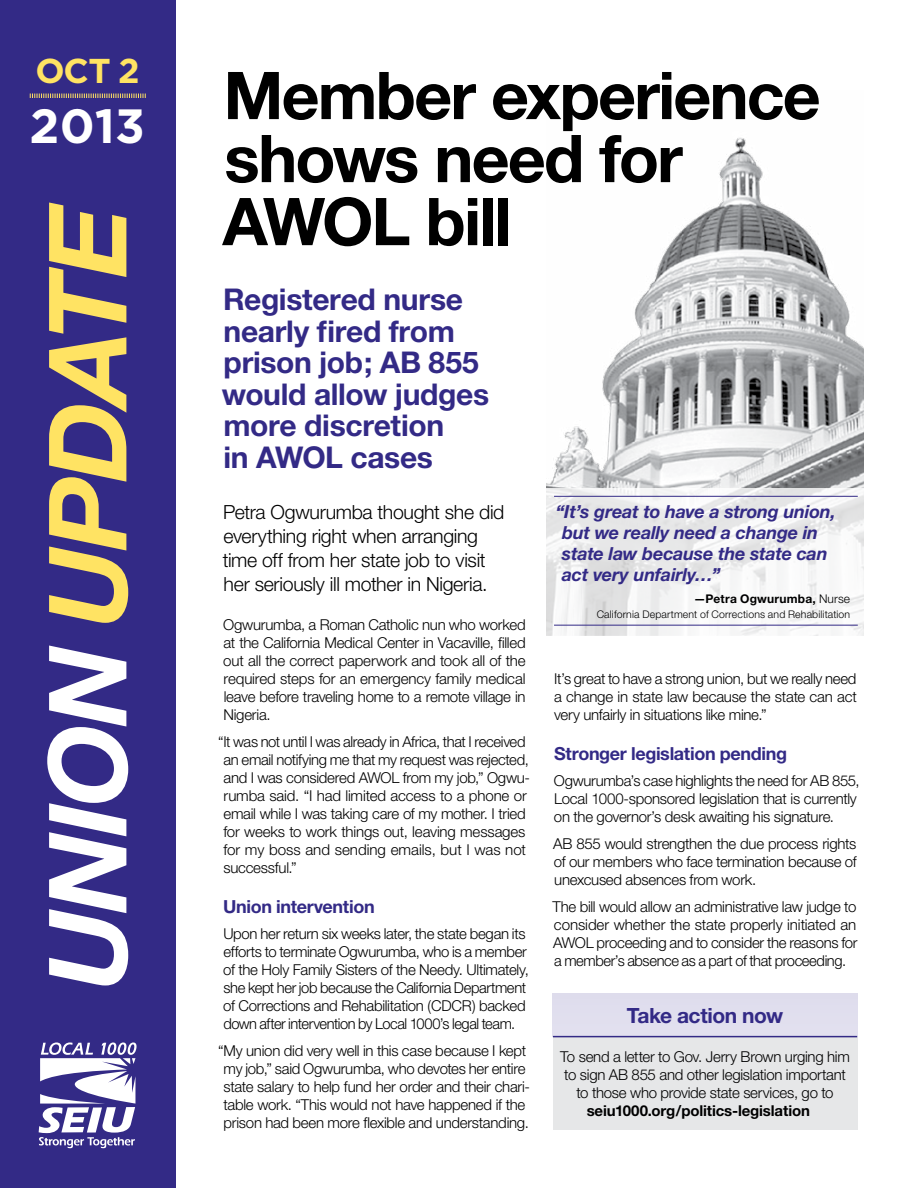
<style>
.page{position:relative;width:918px;height:1188px;background:#fff}
.page>*{position:absolute;margin:0;border:0;box-sizing:border-box;transform-origin:0 0}
.t1{font:700 66px/63px "Helvetica Neue";letter-spacing:-.025em;color:#000}
.t2{font:700 34.5px "Gotham";color:#ffe363}
.t3{font:700 30px/31.5px "Helvetica Neue";letter-spacing:-.01em;color:#332a86}
.t4{font:700 21px "Helvetica Neue";letter-spacing:-.025em;color:#332a86}
.t5{font:300 19.5px/24px "Helvetica Neue";letter-spacing:-.015em;color:#000}
.t6{font:italic 700 18px/21px "Helvetica Neue";letter-spacing:-.015em;color:#332a86}
.t7{font:700 18px "Helvetica Neue";letter-spacing:-.02em;color:#332a86}
.t8{font:300 15px/18px "Helvetica Neue";letter-spacing:-.02em;color:#000;text-align:justify}
.t9{font:700 15px "Helvetica Neue";letter-spacing:-.01em;color:#000}
.t10{font:700 12px "Helvetica Neue";letter-spacing:.02em;color:#000}
.t11{font:300 10.5px "Helvetica Neue";letter-spacing:.015em;color:#000}
.s1{font-weight:300}
</style>
<div class="page">
<div style="left:0;top:0;width:176px;height:1188px;background:#332a86"></div>
<svg style="left:39px;top:1043px;width:98px;height:105px"></svg>
<svg style="left:49px;top:203px;width:79px;height:420px"></svg>
<svg style="left:47px;top:646px;width:81px;height:340px"></svg>
<svg style="left:30px;top:94px;width:116px;height:4px"></svg>
<img style="left:547px;top:137px;width:317px;height:351px">
<svg style="left:546px;top:488px;width:318px;height:148px"></svg>
<hr style="left:554px;top:496px;width:304px;height:1px;background:#332a86">
<hr style="left:554px;top:625px;width:304px;height:1px;background:#332a86">
<div style="left:553px;top:993px;width:304px;height:44px;background:#e0dfee"></div>
<div style="left:553px;top:1037px;width:304px;height:92px;background:#e6e7e8"></div>
<hr style="left:553px;top:1036px;width:304px;height:1px;background:#332a86">
<h2 class="t2" style="left:35px;top:50px;width:106px">OCT 2</h2>
<h1 class="t1" style="left:222px;top:63px;width:600px;text-indent:-193px"><sub>2013</sub> Member experience shows need for<br>AWOL bill</h1>
<h3 class="t3" style="left:222px;top:283px;width:269px">Registered nurse nearly fired from prison job; AB 855 would allow judges more discretion<br>in AWOL cases</h3>
<h3 class="t5" style="left:223px;top:500px;width:283px">Petra Ogwurumba thought she did everything right when arranging time off from her state job to visit her seriously ill mother in Nigeria.</h3>
<p class="t8" style="left:223px;top:615px;width:304px">Ogwurumba, a Roman Catholic nun who worked at the California Medical Center in Vacaville, filled out all the correct paperwork and took all of the required steps for an emergency family medical leave before traveling home to a remote village in Nigeria.</p>
<p class="t8" style="left:223px;top:732px;width:308px;text-align:left;text-indent:-5px">“It was not until I was already in Africa, that I received an email notifying me that my request was rejected, and I was considered AWOL from my job,” Ogwu&shy;rumba said. “I had limited access to a phone or email while I was taking care of my mother. I tried for weeks to work things out, leaving messages for my boss and sending emails, but I was not successful.”</p>
<p class="t7" style="left:223px;top:895px;width:153px">Union intervention</p>
<p class="t8" style="left:223px;top:924px;width:307px;text-align:left">Upon her return six weeks later, the state began its efforts to terminate Ogwurumba, who is a member of the Holy Family Sisters of the Needy. Ultimately, she kept her job because the California Department of Corrections and Rehabilitation (CDCR) backed down after intervention by Local 1000’s legal team.</p>
<p class="t8" style="left:218px;top:1041px;width:313px;text-align:center">“My union did very well in this case because I kept my job,” said Ogwurumba, who devotes her entire state salary to help fund her order and their chari&shy;table work. “This would not have happened if the prison had been more flexible and understanding.</p>
<p class="t6" style="left:562px;top:501px;width:275px;text-indent:-6px">“It’s great to have a strong union, but we really need a change in state law because the state can act very unfairly…”</p>
<p class="t10" style="left:694px;top:591px;width:158px">—Petra Ogwurumba, <span class="s1">Nurse</span></p>
<p class="t11" style="left:597px;top:608px;width:255px">California Department of Corrections and Rehabilitation</p>
<p class="t8" style="left:554px;top:669px;width:304px">It’s great to have a strong union, but we really need a change in state law because the state can act very unfairly in situations like mine.”</p>
<p class="t7" style="left:554px;top:742px;width:235px">Stronger legislation pending</p>
<p class="t8" style="left:554px;top:771px;width:307px;text-align:left">Ogwurumba’s case highlights the need for AB 855,<br>Local 1000-sponsored legislation that is currently on the governor’s desk awaiting his signature.</p>
<p class="t8" style="left:553px;top:834px;width:305px">AB 855 would strengthen the due process rights of our members who face termination because of unexcused absences from work.</p>
<p class="t8" style="left:552px;top:897px;width:307px">The bill would allow an administrative law judge to consider whether the state properly initiated an AWOL proceeding and to consider the reasons for a member’s absence as a part of that proceeding.</p>
<h3 class="t4" style="left:627px;top:1003px;width:158px">Take action now</h3>
<p class="t8" style="left:560px;top:1047px;width:291px;text-align:center">To send a letter to Gov. Jerry Brown urging him to sign AB 855 and other legislation important to those who provide state services, go to</p>
<p class="t9" style="left:587px;top:1101px;width:225px">seiu1000.org/politics-legislation</p>
</div>
